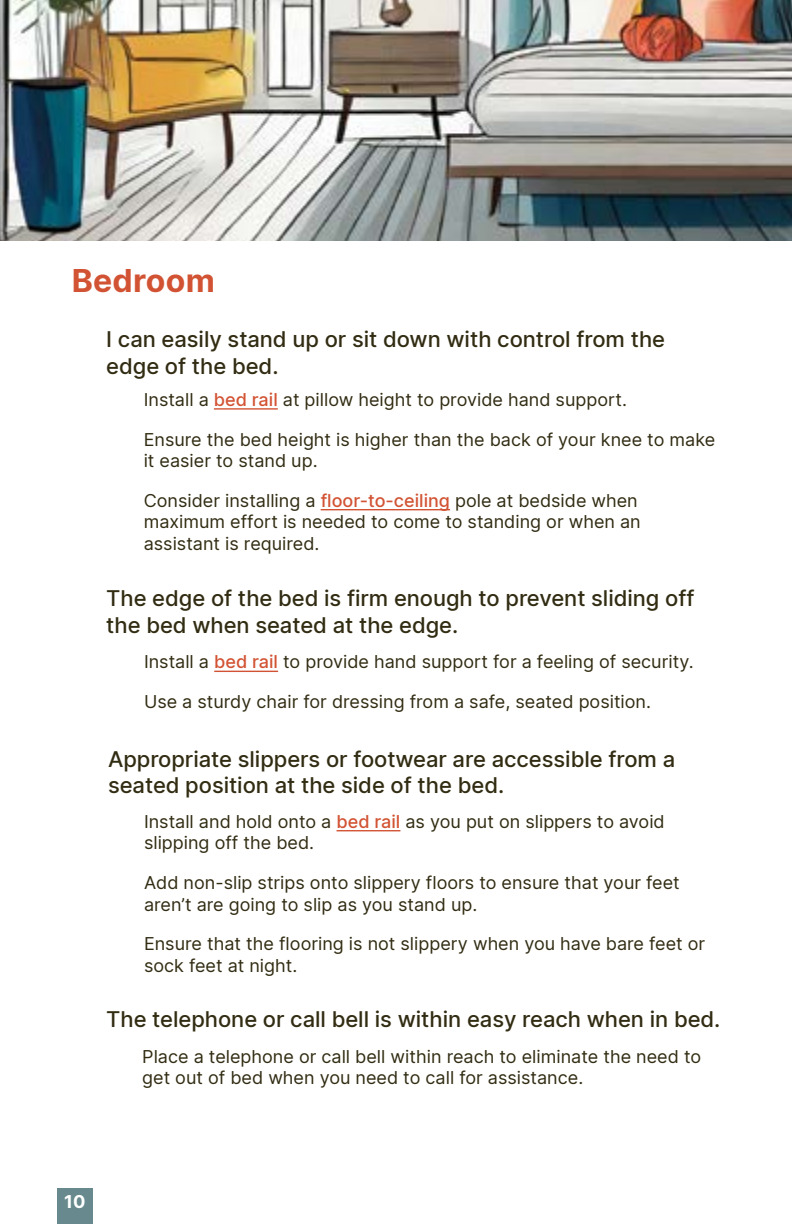
<style>
.page{position:relative;width:792px;height:1224px;background:#fff}
.page>*{position:absolute;margin:0;border:0;box-sizing:border-box;transform-origin:0 0}
.t1{font:700 32px "Inter";letter-spacing:.01em;color:#d25333}
.t2{font:500 22px/26.4px "Inter";letter-spacing:-.005em;color:#312c12}
.t3{font:18px/21.6px "Inter";color:#312c12}
.t4{font:700 18px "Inter";color:#fff}
.s1{font-weight:500;color:#d25333}
</style>
<div class="page">
<div style="left:57px;top:1188px;width:36px;height:36px;background:#688a8e"></div>
<hr style="left:214px;top:408px;width:64px;height:2px;background:#d25333">
<hr style="left:321px;top:509px;width:129px;height:1px;background:#d25333">
<img style="left:0;top:0;width:792px;height:241px">
<hr style="left:214px;top:671px;width:64px;height:1px;background:#d25333">
<hr style="left:337px;top:830px;width:63px;height:1px;background:#d25333">
<h1 class="t1" style="left:72px;top:257px;width:145px">Bedroom</h1>
<p class="t2" style="left:106px;top:326px;width:560px">I can easily stand up or sit down with control from the edge of the bed.</p>
<p class="t3" style="left:144px;top:379px;width:573px;line-height:39.6px">Install a <span class="s1">bed rail</span> at pillow height to provide hand support.<br>Ensure the bed height is higher than the back of your knee to make</p>
<p class="t3" style="left:144px;top:440px;width:496px;line-height:39.6px">it easier to stand up.<br>Consider installing a <span class="s1">floor-to-ceiling</span> pole at bedside when</p>
<p class="t3" style="left:144px;top:511px;width:499px">maximum effort is needed to come to standing or when an assistant is required.</p>
<p class="t2" style="left:106px;top:584px;width:590px">The edge of the bed is firm enough to prevent sliding off the bed when seated at the edge.</p>
<p class="t3" style="left:144px;top:642px;width:551px;line-height:39.6px">Install a <span class="s1">bed rail</span> to provide hand support for a feeling of security.<br>Use a sturdy chair for dressing from a safe, seated position.</p>
<p class="t2" style="left:108px;top:745px;width:569px">Appropriate slippers or footwear are accessible from a seated position at the side of the bed.</p>
<p class="t3" style="left:144px;top:810px;width:522px">Install and hold onto a <span class="s1">bed rail</span> as you put on slippers to avoid slipping off the bed.</p>
<p class="t3" style="left:144px;top:871px;width:537px">Add non-slip strips onto slippery floors to ensure that your feet aren’t are going to slip as you stand up.</p>
<p class="t3" style="left:144px;top:932px;width:563px">Ensure that the flooring is not slippery when you have bare feet or sock feet at night.</p>
<p class="t2" style="left:106px;top:1005px;width:616px">The telephone or call bell is within easy reach when in bed.</p>
<p class="t3" style="left:142px;top:1045px;width:560px">Place a telephone or call bell within reach to eliminate the need to get out of bed when you need to call for assistance.</p>
<p class="t4" style="left:64px;top:1188px;width:23px">10</p>
</div>
